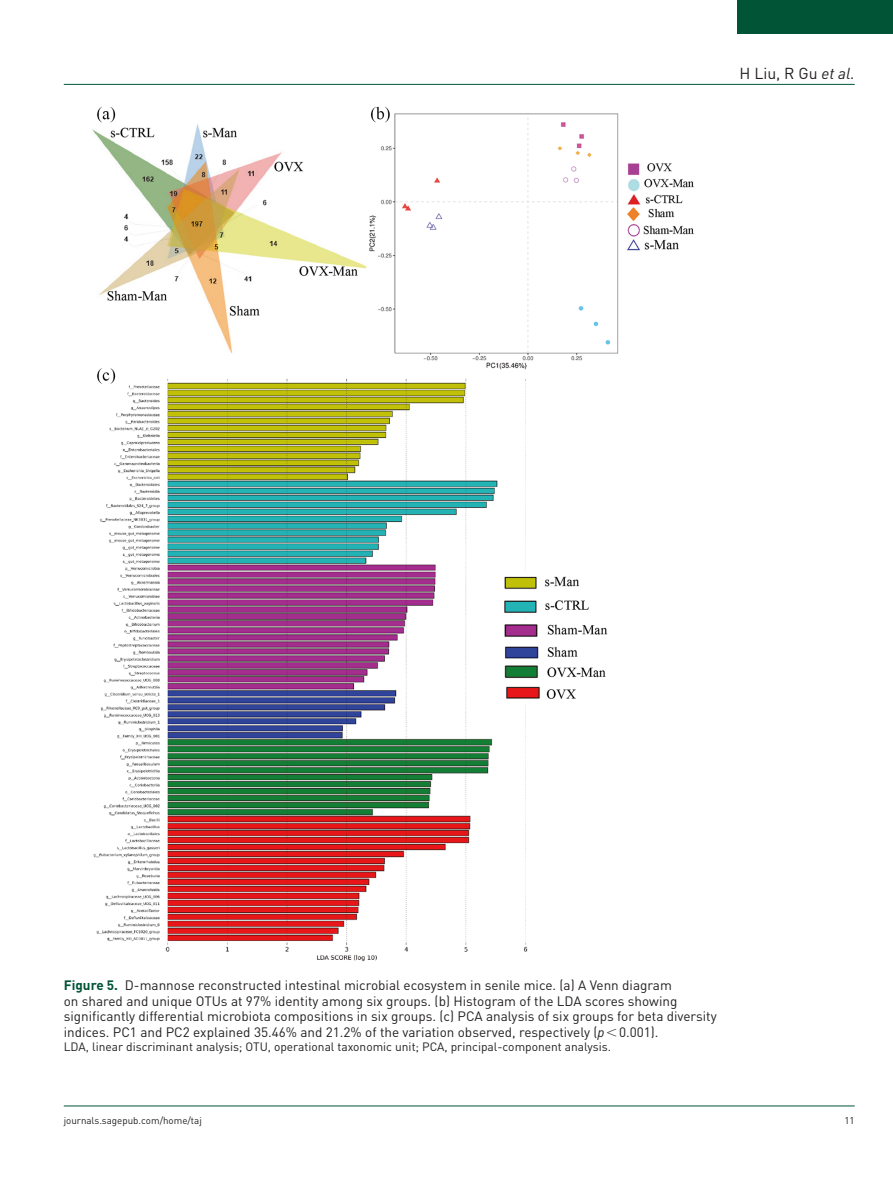
<style>
.page{position:relative;width:893px;height:1191px;background:#fff}
.page>*{position:absolute;margin:0;border:0;box-sizing:border-box;transform-origin:0 0}
.t1{font:15.75px "DIN";color:#231f20}
.t2{font:13.5px/15.8px "DIN";color:#231f20}
.t3{font:12px "DIN";color:#231f20}
.t4{font:9.75px "DIN";color:#231f20}
.s1{font-style:italic}
.s2{font-weight:700;color:#015436}
</style>
<div class="page">
<hr style="left:64px;top:84px;width:791px;height:1px;background:#015436">
<hr style="left:64px;top:1105px;width:791px;height:1px;background:#015436">
<div style="left:738px;top:0;width:155px;height:34px;background:#015436"></div>
<img style="left:92px;top:106px;width:602px;height:856px">
<p class="t1" style="left:739px;top:63px;width:117px">H Liu, R Gu <span class="s1">et al.</span></p>
<p class="t2" style="left:64px;top:977px;width:654px"><span class="s2">Figure 5.</span> D-mannose reconstructed intestinal microbial ecosystem in senile mice. (a) A Venn diagram<br>on shared and unique OTUs at 97% identity among six groups. (b) Histogram of the LDA scores showing significantly differential microbiota compositions in six groups. (c) PCA analysis of six groups for beta diversity indices. PC1 and PC2 explained 35.46% and 21.2% of the variation observed, respectively (<span class="s1">p</span> 0.001).</p>
<p class="t3" style="left:64px;top:1039px;width:549px">LDA, linear discriminant analysis; OTU, operational taxonomic unit; PCA, principal-component analysis.</p>
<p class="t4" style="left:64px;top:1114px;width:140px">journals.sagepub.com/home/taj</p>
<p class="t4" style="left:844px;top:1114px;width:12px">11</p>
</div>
